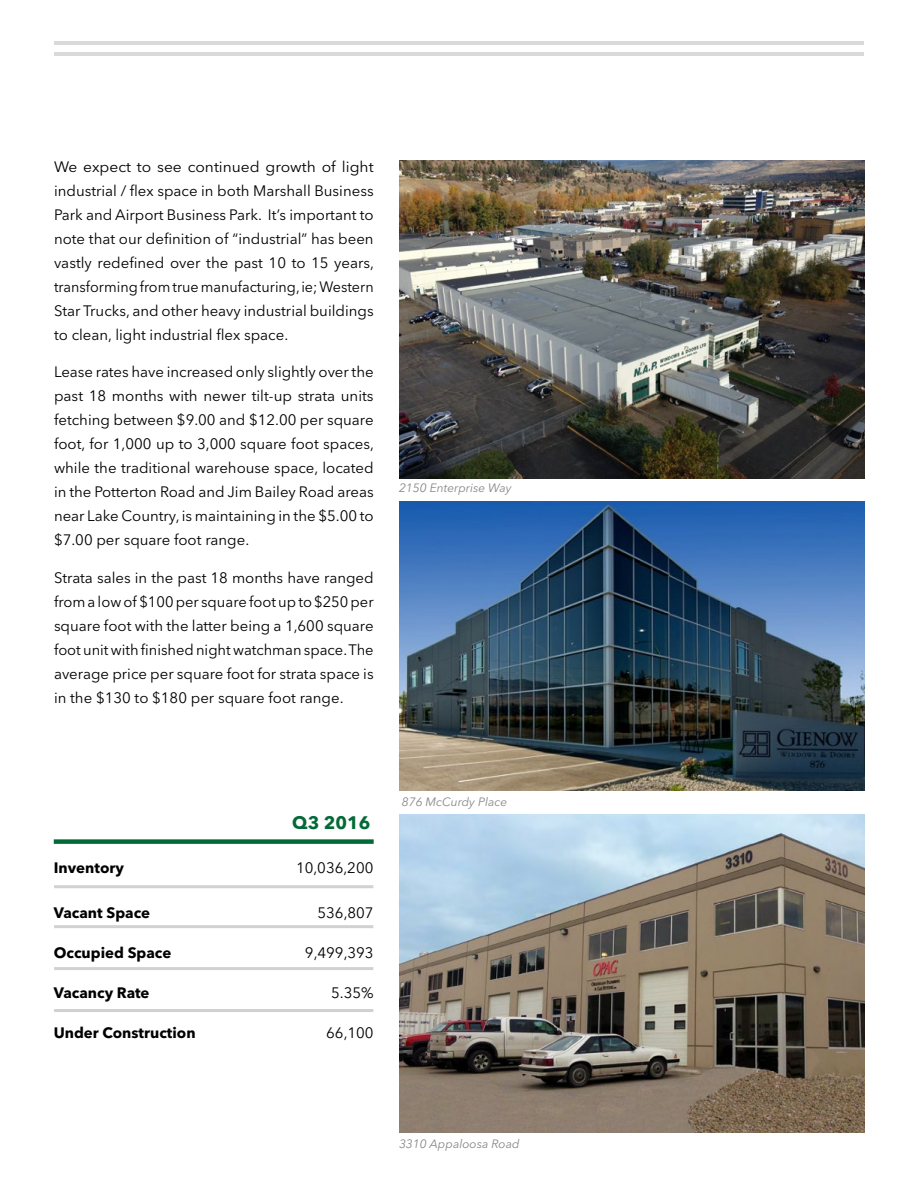
<style>
.page{position:relative;width:918px;height:1188px;background:#fff}
.page>*{position:absolute;margin:0;border:0;box-sizing:border-box;transform-origin:0 0}
.t1{font:700 18px "Avenir Next LT Pro";color:#036a37}
.t2{font:15px/24px "Avenir Next LT Pro";color:#000;text-align:justify}
.t3{font:15px/24px "Avenir Next LT Pro";color:#000;text-align:justify;scale:1.04 1}
.t4{font:700 15px "Avenir Next LT Pro";color:#000}
.t5{font:italic 12px "Avenir Next LT Pro";color:#848688}
</style>
<div class="page">
<hr style="left:54px;top:41px;width:810px;height:4px;background:#d7d9da">
<hr style="left:54px;top:52px;width:810px;height:4px;background:#d7d9da">
<img style="left:399px;top:160px;width:466px;height:318px">
<div style="left:54px;top:839px;width:320px;height:5px;border:3px solid #036a37"></div>
<div style="left:54px;top:885px;width:319px;height:3px;border:2px solid #cfd1d2"></div>
<div style="left:54px;top:925px;width:319px;height:3px;border:2px solid #cfd1d2"></div>
<div style="left:54px;top:967px;width:319px;height:3px;border:2px solid #cfd1d2"></div>
<div style="left:54px;top:1009px;width:319px;height:3px;border:2px solid #cfd1d2"></div>
<img style="left:399px;top:501px;width:466px;height:289px">
<img style="left:399px;top:815px;width:466px;height:318px">
<p class="t3" style="left:54px;top:154px;width:309px">We expect to see continued growth of light industrial / flex space in both Marshall Business Park and Airport Business Park. It’s important to note that our definition of “industrial” has been vastly redefined over the past 10 to 15 years, transforming from true manufacturing, ie; Western Star Trucks, and other heavy industrial buildings to clean, light industrial flex space.</p>
<p class="t2" style="left:54px;top:360px;width:322px">Lease rates have increased only slightly over the past 18 months with newer tilt-up strata units fetching between $9.00 and $12.00 per square foot, for 1,000 up to 3,000 square foot spaces, while the traditional warehouse space, located in the Potterton Road and Jim Bailey Road areas near Lake Country, is maintaining in the $5.00 to $7.00 per square foot range.</p>
<p class="t2" style="left:54px;top:565px;width:321px">Strata sales in the past 18 months have ranged from a low of $100 per square foot up to $250 per square foot with the latter being a 1,600 square foot unit with finished night watchman space. The average price per square foot for strata space is in the $130 to $180 per square foot range.</p>
<p class="t5" style="left:399px;top:480px;width:114px">2150 Enterprise Way</p>
<p class="t1" style="left:292px;top:812px;width:80px">Q3 2016</p>
<p class="t4" style="left:54px;top:859px;width:72px">Inventory</p>
<p class="t2" style="left:296px;top:856px;width:79px">10,036,200</p>
<p class="t4" style="left:54px;top:903px;width:98px">Vacant Space</p>
<p class="t2" style="left:318px;top:900px;width:58px">536,807</p>
<p class="t4" style="left:54px;top:943px;width:119px">Occupied Space</p>
<p class="t2" style="left:305px;top:941px;width:70px">9,499,393</p>
<p class="t4" style="left:54px;top:984px;width:97px">Vacancy Rate</p>
<p class="t2" style="left:331px;top:981px;width:44px">5.35%</p>
<p class="t4" style="left:54px;top:1024px;width:143px">Under Construction</p>
<p class="t2" style="left:326px;top:1021px;width:49px">66,100</p>
<p class="t5" style="left:402px;top:795px;width:107px">876 McCurdy Place</p>
<p class="t5" style="left:399px;top:1136px;width:122px">3310 Appaloosa Road</p>
</div>
